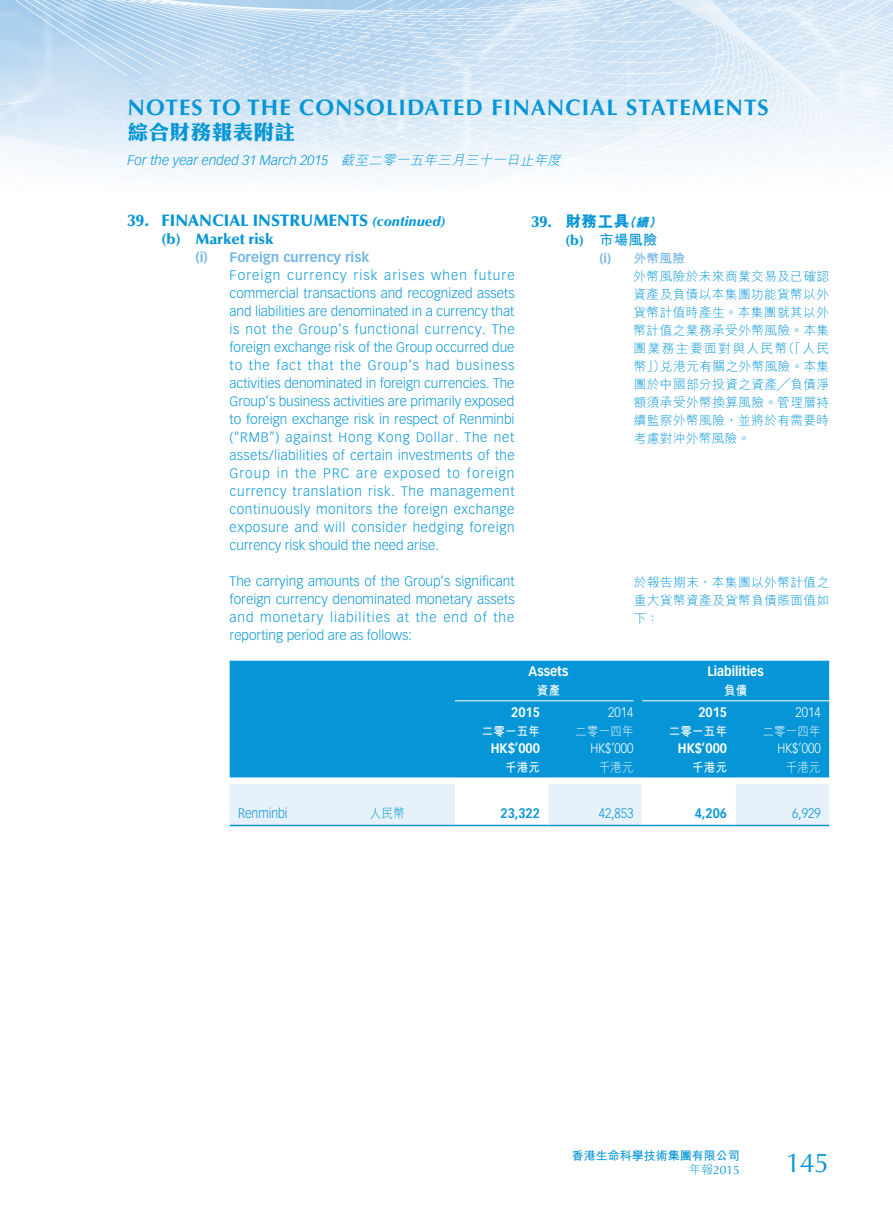
<style>
.page{position:relative;width:893px;height:1212px;background:#fff}
.page>*{position:absolute;margin:0;border:0;box-sizing:border-box;transform-origin:0 0}
.t1{font:27px "Optima LT Std";color:#0696d7}
.t2{font:700 22.5px "Optima LT Std";letter-spacing:.05em;color:#0696d7}
.t3{font:900 21px "M Sung Gold HK";color:#0696d7}
.t4{font:900 16.5px "Optima LT Std";color:#0696d7}
.t5{font:800 15.75px "M Hei HK";color:#0696d7}
.t6{font:900 15px "Optima LT Std";color:#0696d7}
.t7{font:700 14.25px "M Hei HK";color:#0696d7}
.t8{font:300 13.5px/18px "Vectora LT Std";color:#0696d7;text-align:justify}
.t9{font:italic 300 13.5px "Vectora LT Std";color:#0696d7}
.t10{font:700 13.5px "Vectora LT Std";color:#fff;scale:.9 1}
.t11{font:700 13.5px "Vectora LT Std";color:#74b6e4}
.t12{font:300 13.5px "Vectora LT Std";color:#fff;scale:.9 1}
.t13{font:300 13.5px "Vectora LT Std";color:#0696d7;scale:.9 1}
.t14{font:700 13.5px "Vectora LT Std";color:#0696d7;scale:.9 1}
.t15{font:300 12.75px/18px "M Hei HK";letter-spacing:.025em;color:#0696d7}
.t16{font:700 12.75px "M Hei HK";letter-spacing:.02em;color:#fff;scale:.9 1}
.t17{font:300 12.75px "M Hei HK";letter-spacing:.02em;color:#fff;scale:.9 1}
.t18{font:300 12.75px "M Hei HK";letter-spacing:.025em;color:#0696d7;scale:.9 1}
.t19{font:700 12px "M Hei HK";color:#0696d7}
.t20{font:12px "Optima LT Std";color:#0696d7}
.s1{font-family:"M Hei HK"}
.s2{font-style:italic;font-size:13.5px}
.s3{font-family:"Optima LT Std";font-weight:900}
.s4{font-style:italic;font-size:12.75px}
.s5{font-family:"Vectora LT Std";font-weight:700;color:#74b6e4}
.s6{font-weight:700;color:#74b6e4}
.s7{font-family:"M Hei HK";font-weight:300}
</style>
<div class="page">
<img style="left:0;top:0;width:893px;height:185px">
<div style="left:230px;top:661px;width:599px;height:116px;background:#0696d7"></div>
<svg style="left:230px;top:784px;width:599px;height:41px"></svg>
<hr style="left:455px;top:700px;width:179px;height:1px;background:#fff">
<hr style="left:642px;top:700px;width:187px;height:1px;background:#fff">
<hr style="left:230px;top:825px;width:140px;height:1px;background:#0696d7">
<hr style="left:370px;top:825px;width:85px;height:1px;background:#0696d7">
<hr style="left:455px;top:825px;width:94px;height:1px;background:#0696d7">
<hr style="left:549px;top:825px;width:93px;height:1px;background:#0696d7">
<hr style="left:642px;top:825px;width:94px;height:1px;background:#0696d7">
<hr style="left:736px;top:825px;width:93px;height:1px;background:#0696d7">
<h2 class="t2" style="left:128px;top:94px;width:643px">NOTES TO THE CONSOLIDATED FINANCIAL STATEMENTS</h2>
<p class="t9" style="left:128px;top:152px;width:438px">For the year ended 31 March 2015 <span class="s1">截至二零一五年三月三十一日止年度</span></p>
<h3 class="t3" style="left:128px;top:121px;width:169px">綜合財務報表附註</h3>
<p class="t4" style="left:128px;top:211px;width:319px">39. FINANCIAL INSTRUMENTS <span class="s2">(continued)</span></p>
<p class="t6" style="left:162px;top:230px;width:113px">(b) Market risk</p>
<p class="t11" style="left:196px;top:249px;width:175px">(i) Foreign currency risk</p>
<p class="t8" style="left:230px;top:267px;width:287px">Foreign currency risk arises when future commercial transactions and recognized assets and liabilities are denominated in a currency that is not the Group’s functional currency. The foreign exchange risk of the Group occurred due to the fact that the Group’s had business activities denominated in foreign currencies. The Group’s business activities are primarily exposed to foreign exchange risk in respect of Renminbi (“RMB”) against Hong Kong Dollar. The net assets/liabilities of certain investments of the Group in the PRC are exposed to foreign currency translation risk. The management continuously monitors the foreign exchange exposure and will consider hedging foreign currency risk should the need arise.</p>
<p class="t8" style="left:230px;top:573px;width:287px">The carrying amounts of the Group’s significant foreign currency denominated monetary assets and monetary liabilities at the end of the reporting period are as follows:</p>
<p class="t5" style="left:531px;top:213px;width:134px"><span class="s3">39.</span> 財務工具<span class="s4">（續）</span></p>
<p class="t7" style="left:566px;top:229px;width:93px"><span class="s3">(b)</span> 市場風險</p>
<p class="t15" style="left:633px;top:249px;width:197px;text-indent:-34px"><span class="s5">(i)</span> <span class="s6">外幣風險<br></span>外幣風險於未來商業交易及已確認資產及負債以本集團功能貨幣以外貨幣計值時產生。本集團就其以外幣計值之業務承受外幣風險。本集團業務主要面對與人民幣（「人民幣」）兌港元有關之外幣風險。本集團於中國部分投資之資產╱負債淨額須承受外幣換算風險。管理層持續監察外幣風險，並將於有需要時考慮對沖外幣風險。</p>
<p class="t15" style="left:634px;top:573px;width:197px;text-align:justify">於報告期末，本集團以外幣計值之重大貨幣資產及貨幣負債賬面值如下：</p>
<p class="t10" style="left:529px;top:663px;width:46px">Assets</p>
<p class="t10" style="left:707px;top:663px;width:64px">Liabilities</p>
<p class="t16" style="left:537px;top:681px;width:27px">資產</p>
<p class="t16" style="left:724px;top:681px;width:27px">負債</p>
<p class="t10" style="left:511px;top:704px;width:33px">2015</p>
<p class="t12" style="left:608px;top:704px;width:30px">2014</p>
<p class="t10" style="left:698px;top:704px;width:33px">2015</p>
<p class="t12" style="left:795px;top:704px;width:30px">2014</p>
<p class="t16" style="left:482px;top:722px;width:66px">二零一五年</p>
<p class="t17" style="left:575px;top:724px;width:66px">二零一四年</p>
<p class="t16" style="left:669px;top:722px;width:66px">二零一五年</p>
<p class="t17" style="left:762px;top:724px;width:66px">二零一四年</p>
<p class="t10" style="left:491px;top:740px;width:56px">HK$’000</p>
<p class="t12" style="left:590px;top:740px;width:49px">HK$’000</p>
<p class="t10" style="left:678px;top:740px;width:56px">HK$’000</p>
<p class="t12" style="left:778px;top:740px;width:49px">HK$’000</p>
<p class="t16" style="left:505px;top:758px;width:40px">千港元</p>
<p class="t17" style="left:599px;top:760px;width:40px">千港元</p>
<p class="t16" style="left:692px;top:758px;width:40px">千港元</p>
<p class="t17" style="left:786px;top:760px;width:40px">千港元</p>
<p class="t13" style="left:238px;top:805px;width:57px">Renminbi</p>
<p class="t18" style="left:370px;top:807px;width:40px">人民幣</p>
<p class="t14" style="left:500px;top:804px;width:45px">23,322</p>
<p class="t13" style="left:599px;top:805px;width:40px">42,853</p>
<p class="t14" style="left:695px;top:804px;width:37px">4,206</p>
<p class="t13" style="left:792px;top:805px;width:33px">6,929</p>
<p class="t19" style="left:572px;top:1147px;width:169px">香港生命科學技術集團有限公司</p>
<p class="t20" style="left:689px;top:1162px;width:52px"><span class="s7">年報</span>2015</p>
<h1 class="t1" style="left:786px;top:1147px;width:45px">145</h1>
</div>
